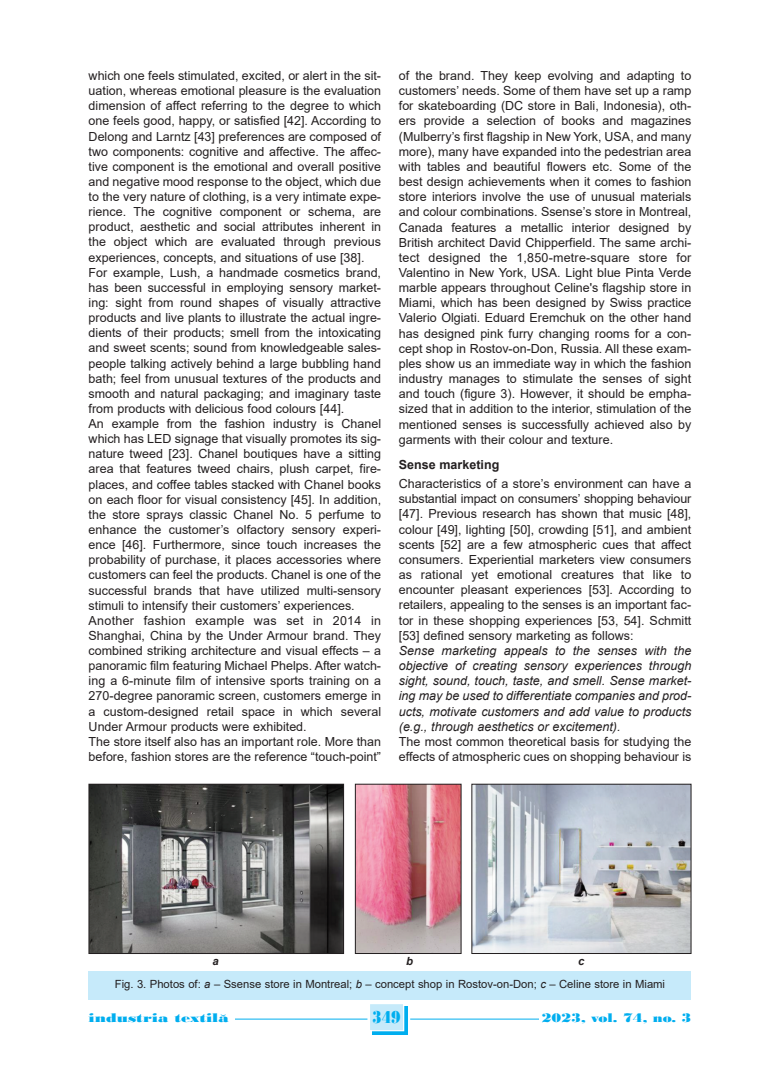
<style>
.page{position:relative;width:780px;height:1088px;background:#fff}
.page>*{position:absolute;margin:0;border:0;box-sizing:border-box;transform-origin:0 0}
.t1{font:18.12px "Bodoni MT Black";color:#00aeef;scale:.8 1}
.t2{font:13.12px "Bodoni MT Black";color:#00aeef;scale:1.3 1}
.t3{font:13.12px "Bodoni MT Black";color:#00aeef;scale:1.14 1}
.t4{font:12.5px/15.1px "Arial";color:#231f20}
.t5{font:italic 12.5px/15.1px "Arial";color:#231f20;text-align:justify}
.t6{font:700 12.5px "Arial";color:#231f20}
.t7{font:11.25px "Arial";color:#231f20}
.t8{font:italic 700 11.25px "Arial";color:#231f20}
.s1{font-style:italic}
.s2{font-size:15px}
</style>
<div class="page">
<svg style="left:372px;top:1006px;width:36px;height:29px"></svg>
<div style="left:370px;top:1004px;width:33px;height:26px;background:#c6eafa"></div>
<hr style="left:225px;top:1019px;width:142px;height:1px;background:#00aeef">
<hr style="left:410px;top:1019px;width:139px;height:1px;background:#00aeef">
<div style="left:89px;top:1012px;width:146px;height:14px;background:#fff"></div>
<div style="left:539px;top:1012px;width:152px;height:14px;background:#fff"></div>
<div style="left:89px;top:971px;width:602px;height:28px;background:#c6eafa"></div>
<img style="left:91px;top:786px;width:251px;height:166px">
<div style="left:89px;top:784px;width:255px;height:170px;border:1px solid #231f20"></div>
<img style="left:357px;top:786px;width:102px;height:166px">
<div style="left:355px;top:784px;width:106px;height:170px;border:1px solid #231f20"></div>
<img style="left:473px;top:786px;width:216px;height:166px">
<div style="left:471px;top:784px;width:220px;height:170px;border:1px solid #231f20"></div>
<p class="t4" style="left:89px;top:68px;width:294px">which one feels stimulated, excited, or alert in the sit&shy;uation, whereas emotional pleasure is the evaluation dimension of affect referring to the degree to which one feels good, happy, or satisfied [42]. According to Delong and Larntz [43] preferences are composed of two components: cognitive and affective. The affec&shy;tive component is the emotional and overall positive and negative mood response to the object, which due to the very nature of clothing, is a very intimate expe&shy;rience. The cognitive component or schema, are product, aesthetic and social attributes inherent in the object which are evaluated through previous experiences, concepts, and situations of use [38].<br>For example, Lush, a handmade cosmetics brand, has been successful in employing sensory market&shy;ing: sight from round shapes of visually attractive products and live plants to illustrate the actual ingre&shy;dients of their products; smell from the intoxicating and sweet scents; sound from knowledgeable sales&shy;people talking actively behind a large bubbling hand bath; feel from unusual textures of the products and smooth and natural packaging; and imaginary taste from products with delicious food colours [44].<br>An example from the fashion industry is Chanel which has LED signage that visually promotes its sig&shy;nature tweed [23]. Chanel boutiques have a sitting area that features tweed chairs, plush carpet, fire&shy;places, and coffee tables stacked with Chanel books on each floor for visual consistency [45]. In addition, the store sprays classic Chanel No. 5 perfume to enhance the customer’s olfactory sensory experi&shy;ence [46]. Furthermore, since touch increases the probability of purchase, it places accessories where customers can feel the products. Chanel is one of the successful brands that have utilized multi-sensory stimuli to intensify their customers’ experiences.<br>Another fashion example was set in 2014 in Shanghai, China by the Under Armour brand. They combined striking architecture and visual effects – a panoramic film featuring Michael Phelps. After watch&shy;ing a 6-minute film of intensive sports training on a 270-degree panoramic screen, customers emerge in a custom-designed retail space in which several Under Armour products were exhibited.<br>The store itself also has an important role. More than before, fashion stores are the reference “touch-point”</p>
<p class="t4" style="left:399px;top:68px;width:294px;text-align:justify">of the brand. They keep evolving and adapting to customers’ needs. Some of them have set up a ramp for skateboarding (DC store in Bali, Indonesia), oth&shy;ers provide a selection of books and magazines (Mulberry’s first flagship in New York, USA, and many more), many have expanded into the pedestrian area with tables and beautiful flowers etc. Some of the best design achievements when it comes to fashion store interiors involve the use of unusual materials and colour combinations. Ssense’s store in Montreal, Canada features a metallic interior designed by British architect David Chipperfield. The same archi&shy;tect designed the 1,850-metre-square store for Valentino in New York, USA. Light blue Pinta Verde marble appears throughout Celine's flagship store in Miami, which has been designed by Swiss practice Valerio Olgiati. Eduard Eremchuk on the other hand has designed pink furry changing rooms for a con&shy;cept shop in Rostov-on-Don, Russia. All these exam&shy;ples show us an immediate way in which the fashion industry manages to stimulate the senses of sight and touch (figure 3). However, it should be empha&shy;sized that in addition to the interior, stimulation of the mentioned senses is successfully achieved also by garments with their colour and texture.</p>
<p class="t6" style="left:399px;top:458px;width:102px">Sense marketing</p>
<p class="t4" style="left:399px;top:476px;width:294px;text-align:justify">Characteristics of a store’s environment can have a substantial impact on consumers’ shopping behaviour [47]. Previous research has shown that music [48], colour [49], lighting [50], crowding [51], and ambient scents [52] are a few atmospheric cues that affect consumers. Experiential marketers view consumers as rational yet emotional creatures that like to encounter pleasant experiences [53]. According to retailers, appealing to the senses is an important fac&shy;tor in these shopping experiences [53, 54]. Schmitt [53] defined sensory marketing as follows:</p>
<p class="t5" style="left:399px;top:643px;width:294px">Sense marketing appeals to the senses with the objective of creating sensory experiences through sight, sound, touch, taste, and smell. Sense market&shy;ing may be used to differentiate companies and prod&shy;ucts, motivate customers and add value to products (e.g., through aesthetics or excitement).</p>
<p class="t4" style="left:399px;top:734px;width:294px">The most common theoretical basis for studying the effects of atmospheric cues on shopping behaviour is</p>
<p class="t8" style="left:212px;top:955px;width:8px">a</p>
<p class="t8" style="left:406px;top:955px;width:8px">b</p>
<p class="t8" style="left:578px;top:955px;width:8px">c</p>
<p class="t7" style="left:115px;top:978px;width:551px">Fig. 3. Photos of: <span class="s1">a</span> – Ssense store in Montreal; <span class="s1">b</span> – concept shop in Rostov-on-Don; <span class="s1">c</span> – Celine store in Miami</p>
<p class="t2" style="left:89px;top:1010px;width:109px">industria textila<span class="s2">˘</span></p>
<h1 class="t1" style="left:372px;top:1006px;width:37px">349</h1>
<p class="t3" style="left:541px;top:1010px;width:133px">2023, vol. 74, no. 3</p>
</div>
